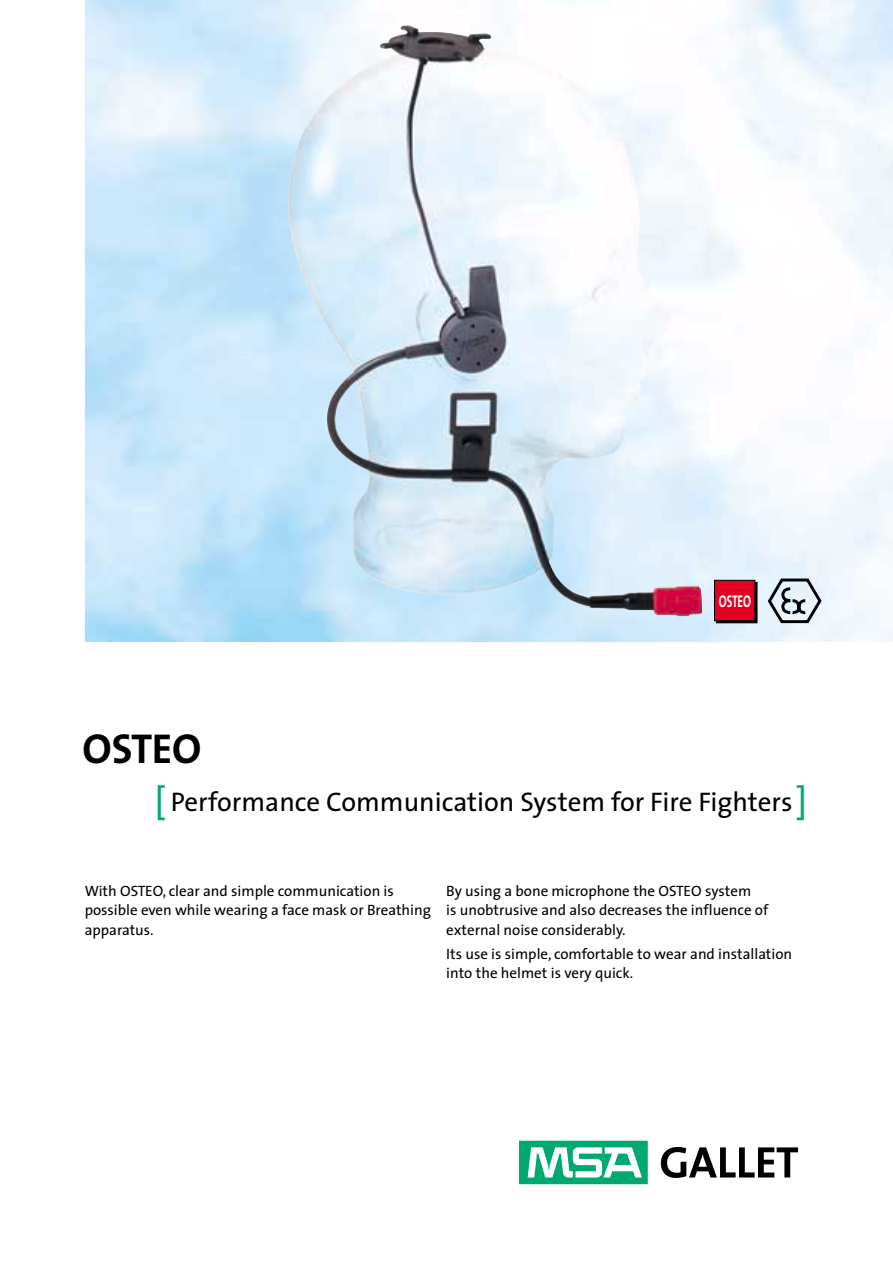
<style>
.page{position:relative;width:893px;height:1262px;background:#fff}
.page>*{position:absolute;margin:0;border:0;box-sizing:border-box;transform-origin:0 0}
.t1{font:700 42px "The Sans Spezial";letter-spacing:-.01em;color:#000}
.t2{font:27px "The Sans Spezial";color:#000}
.t3{font:700 17.1px "The Sans Spezial";letter-spacing:-.005em;color:#fff;scale:.66 1}
.t4{font:15px/19.5px "The Sans Spezial";color:#000}
.s1{font-family:"The Sans";font-size:36px;color:#00a96e}
</style>
<div class="page">
<div style="left:519px;top:1141px;width:128px;height:42px;background:#00a96e"></div>
<svg style="left:527px;top:1147px;width:115px;height:30px"></svg>
<svg style="left:660px;top:1147px;width:138px;height:30px"></svg>
<img style="left:85px;top:0;width:807px;height:642px">
<img style="left:287px;top:25px;width:415px;height:591px">
<svg style="left:716px;top:582px;width:41px;height:41px"></svg>
<svg style="left:714px;top:580px;width:41px;height:41px;background:#d00020"></svg>
<svg style="left:767px;top:578px;width:55px;height:47px;background:#adb5bc"></svg>
<p class="t3" style="left:718px;top:594px;width:51px">OSTEO</p>
<h1 class="t1" style="left:82px;top:732px;width:120px">OSTEO</h1>
<h2 class="t2" style="left:155px;top:791px;width:654px"><span class="s1">[</span> Performance Communication System for Fire Fighters<span class="s1">]</span></h2>
<p class="t4" style="left:85px;top:882px;width:348px">With OSTEO, clear and simple communication is possible even while wearing a face mask or Breathing apparatus.</p>
<p class="t4" style="left:446px;top:882px;width:323px">By using a bone microphone the OSTEO system<br>is unobtrusive and also decreases the influence of external noise considerably.</p>
<p class="t4" style="left:446px;top:945px;width:347px">Its use is simple, comfortable to wear and installation into the helmet is very quick.</p>
</div>
